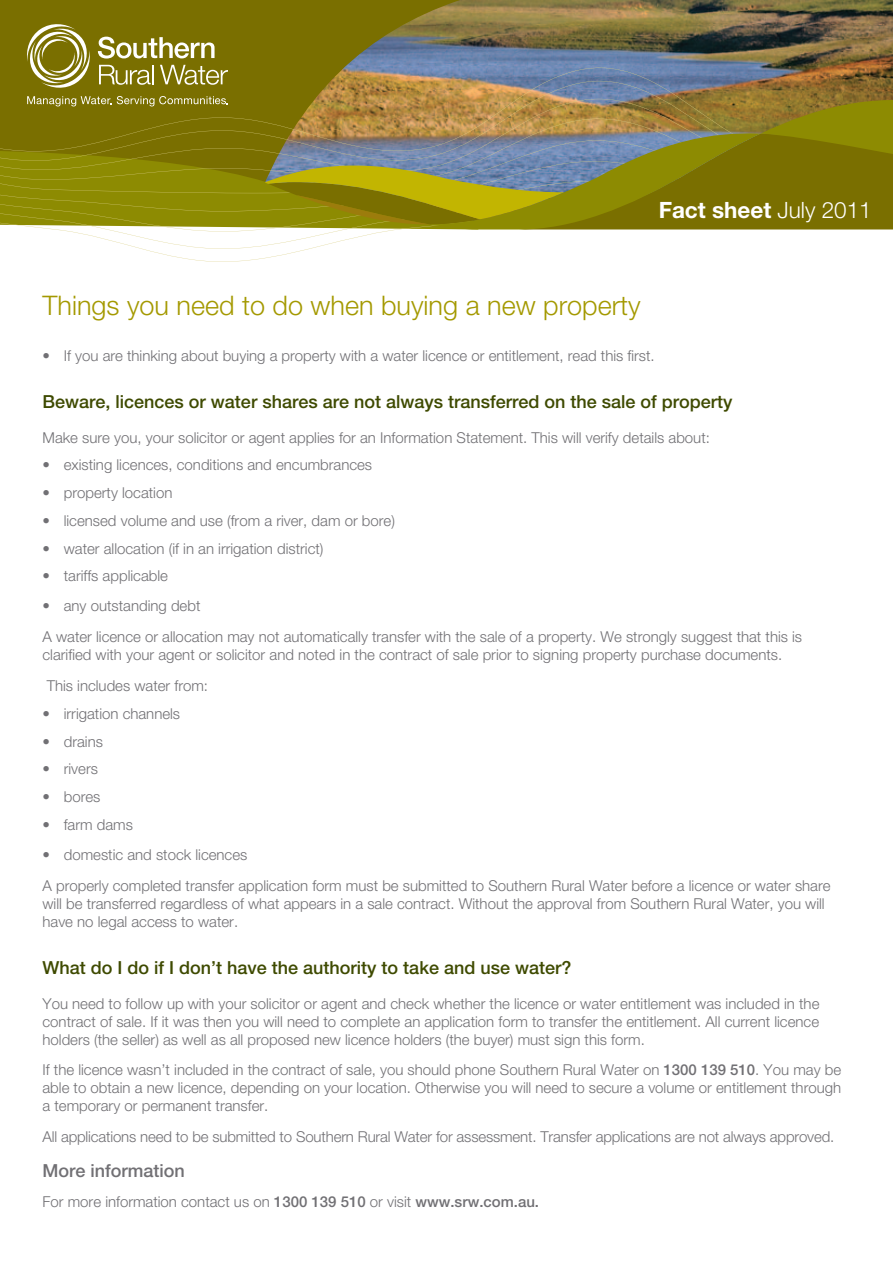
<style>
.page{position:relative;width:893px;height:1263px;background:#fff}
.page>*{position:absolute;margin:0;border:0;box-sizing:border-box;transform-origin:0 0}
.intro__main__header{font:300 27px "Helvetica Neue";color:#a49901}
.header_small{font:700 22.5px "Helvetica Neue";color:#fff}
.t1{font:500 18px "Helvetica Neue";color:#3e4a00}
.copy{font:500 18px "Helvetica Neue";color:#717074}
.copy-2{font:300 15px/18px "Helvetica Neue";color:#717074}
.bullets{font:300 15px "Helvetica Neue";color:#717074}
.s1{font-weight:300}
.s2{font-weight:500}
</style>
<div class="page">
<svg style="left:0;top:0;width:893px;height:16px;background:#7c7022"></svg>
<svg style="left:73px;top:232px;width:309px;height:17px"></svg>
<svg style="left:0;top:211px;width:893px;height:21px"></svg>
<svg style="left:0;top:193px;width:265px;height:18px;background:#8e8c04"></svg>
<svg style="left:0;top:181px;width:265px;height:12px;background:#8e8c04"></svg>
<svg style="left:0;top:171px;width:265px;height:10px;background:#8c8904"></svg>
<svg style="left:0;top:161px;width:265px;height:10px;background:#898404"></svg>
<svg style="left:0;top:151px;width:265px;height:10px;background:#827a03"></svg>
<img style="left:0;top:16px;width:893px;height:135px">
<svg style="left:98px;top:37px;width:117px;height:22px"></svg>
<svg style="left:99px;top:65px;width:54px;height:20px"></svg>
<svg style="left:160px;top:65px;width:68px;height:20px"></svg>
<svg style="left:27px;top:96px;width:201px;height:10px;background:#98903b"></svg>
<svg style="left:25px;top:22px;width:67px;height:68px;background:#9a923e"></svg>
<img style="left:265px;top:96px;width:628px;height:133px">
<p class="header_small" style="left:659px;top:196px;width:214px">Fact sheet <span class="s1">July 2011</span></p>
<p class="intro__main__header" style="left:43px;top:289px;width:600px">Things you need to do when buying a new property</p>
<p class="bullets" style="left:43px;top:346px;width:614px">• If you are thinking about buying a property with a water licence or entitlement, read this first.</p>
<p class="t1" style="left:43px;top:390px;width:692px">Beware, licences or water shares are not always transferred on the sale of property</p>
<p class="copy-2" style="left:43px;top:428px;width:669px">Make sure you, your solicitor or agent applies for an Information Statement. This will verify details about:</p>
<p class="bullets" style="left:43px;top:456px;width:331px">• existing licences, conditions and encumbrances</p>
<p class="bullets" style="left:43px;top:484px;width:131px">• property location</p>
<p class="bullets" style="left:43px;top:511px;width:354px">• licensed volume and use (from a river, dam or bore)</p>
<p class="bullets" style="left:43px;top:539px;width:283px">• water allocation (if in an irrigation district)</p>
<p class="bullets" style="left:43px;top:567px;width:127px">• tariffs applicable</p>
<p class="bullets" style="left:43px;top:597px;width:159px">• any outstanding debt</p>
<p class="copy-2" style="left:43px;top:627px;width:761px">A water licence or allocation may not automatically transfer with the sale of a property. We strongly suggest that this is clarified with your agent or solicitor and noted in the contract of sale prior to signing property purchase documents.</p>
<p class="copy-2" style="left:47px;top:676px;width:163px">This includes water from:</p>
<p class="bullets" style="left:43px;top:704px;width:139px">• irrigation channels</p>
<p class="bullets" style="left:43px;top:732px;width:62px">• drains</p>
<p class="bullets" style="left:43px;top:760px;width:57px">• rivers</p>
<p class="bullets" style="left:43px;top:787px;width:59px">• bores</p>
<p class="bullets" style="left:43px;top:815px;width:92px">• farm dams</p>
<p class="bullets" style="left:43px;top:845px;width:206px">• domestic and stock licences</p>
<p class="copy-2" style="left:43px;top:876px;width:789px">A properly completed transfer application form must be submitted to Southern Rural Water before a licence or water share will be transferred regardless of what appears in a sale contract. Without the approval from Southern Rural Water, you will have no legal access to water.</p>
<p class="t1" style="left:43px;top:956px;width:530px">What do I do if I don’t have the authority to take and use water?</p>
<p class="copy-2" style="left:43px;top:994px;width:778px;text-align:justify">You need to follow up with your solicitor or agent and check whether the licence or water entitlement was included in the contract of sale. If it was then you will need to complete an application form to transfer the entitlement. All current licence holders (the seller) as well as all proposed new licence holders (the buyer) must sign this form.</p>
<p class="copy-2" style="left:43px;top:1061px;width:800px;text-align:justify">If the licence wasn’t included in the contract of sale, you should phone Southern Rural Water on <span class="s2">1300 139 510</span>. You may be able to obtain a new licence, depending on your location. Otherwise you will need to secure a volume or entitlement through a temporary or permanent transfer.</p>
<p class="copy-2" style="left:43px;top:1127px;width:793px">All applications need to be submitted to Southern Rural Water for assessment. Transfer applications are not always approved.</p>
<p class="copy" style="left:43px;top:1159px;width:144px">More information</p>
<p class="copy-2" style="left:43px;top:1192px;width:498px">For more information contact us on <span class="s2">1300 139 510</span> or visit <span class="s2">www.srw.com.au.</span></p>
</div>
